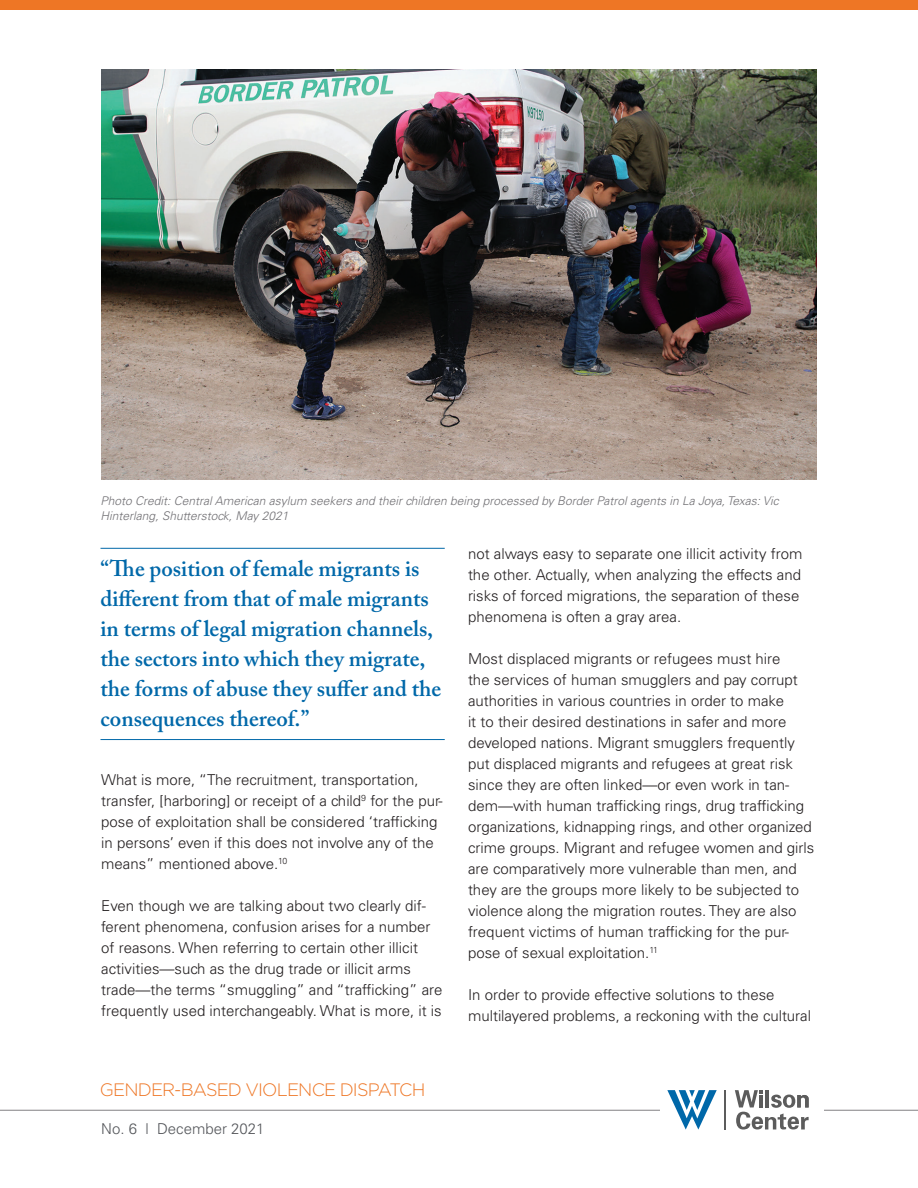
<style>
.page{position:relative;width:918px;height:1188px;background:#fff}
.page>*{position:absolute;margin:0;border:0;box-sizing:border-box;transform-origin:0 0}
.t1{font:600 22.5px/30px "Adobe Caslon Pro";color:#0068a9}
.t2{font:300 18px "Gotham";letter-spacing:-.045em;color:#ee7625}
.t3{font:300 15px/21px "Univers LT Std";color:#231f20}
.t4{font:300 15px "Univers LT Std";color:#54565a}
.t5{font:italic 300 12px/15px "Univers LT Std";color:#717074}
</style>
<div class="page">
<hr style="left:0;top:1110px;width:918px;height:1px;background:#717074">
<div style="left:0;top:0;width:918px;height:10px;background:#ee7625"></div>
<div style="left:660px;top:1081px;width:164px;height:58px;background:#fff"></div>
<hr style="left:724px;top:1090px;width:2px;height:40px;background:#5c5c5c">
<svg style="left:735px;top:1090px;width:74px;height:40px"></svg>
<svg style="left:667px;top:1090px;width:50px;height:40px"></svg>
<img style="left:101px;top:69px;width:716px;height:410px">
<hr style="left:100px;top:548px;width:345px;height:1px;background:#0068a9">
<hr style="left:100px;top:739px;width:345px;height:1px;background:#0068a9">
<p class="t5" style="left:100px;top:493px;width:680px">Photo Credit: Central American asylum seekers and their children being processed by Border Patrol agents in La Joya, Texas: Vic<br>Hinterlang, Shutterstock, May 2021</p>
<h1 class="t1" style="left:100px;top:553px;width:342px">“The position of female migrants is different from that of male migrants in terms of legal migration channels, the sectors into which they migrate, the forms of abuse they suffer and the consequences thereof.”</h1>
<p class="t3" style="left:101px;top:769px;width:343px">What is more, “The recruitment, transportation, transfer, [harboring] or receipt of a child<sup>9</sup> for the pur&shy;pose of exploitation shall be considered ‘trafficking in persons’ even if this does not involve any of the means” mentioned above.<sup>10</sup></p>
<p class="t3" style="left:101px;top:895px;width:343px">Even though we are talking about two clearly dif&shy;ferent phenomena, confusion arises for a number of reasons. When referring to certain other illicit activities—such as the drug trade or illicit arms trade—the terms “smuggling” and “trafficking” are frequently used interchangeably. What is more, it is</p>
<p class="t2" style="left:100px;top:1080px;width:327px">GENDER-BASED VIOLENCE DISPATCH</p>
<p class="t4" style="left:101px;top:1120px;width:165px">No. 6 l December 2021</p>
<p class="t3" style="left:468px;top:543px;width:336px">not always easy to separate one illicit activity from the other. Actually, when analyzing the effects and risks of forced migrations, the separation of these phenomena is often a gray area.</p>
<p class="t3" style="left:468px;top:648px;width:348px">Most displaced migrants or refugees must hire<br>the services of human smugglers and pay corrupt authorities in various countries in order to make<br>it to their desired destinations in safer and more developed nations. Migrant smugglers frequently put displaced migrants and refugees at great risk since they are often linked—or even work in tan&shy;dem—with human trafficking rings, drug trafficking organizations, kidnapping rings, and other organized crime groups. Migrant and refugee women and girls are comparatively more vulnerable than men, and they are the groups more likely to be subjected to violence along the migration routes. They are also frequent victims of human trafficking for the pur&shy;pose of sexual exploitation.<sup>11</sup></p>
<p class="t3" style="left:468px;top:984px;width:345px">In order to provide effective solutions to these multilayered problems, a reckoning with the cultural</p>
</div>
